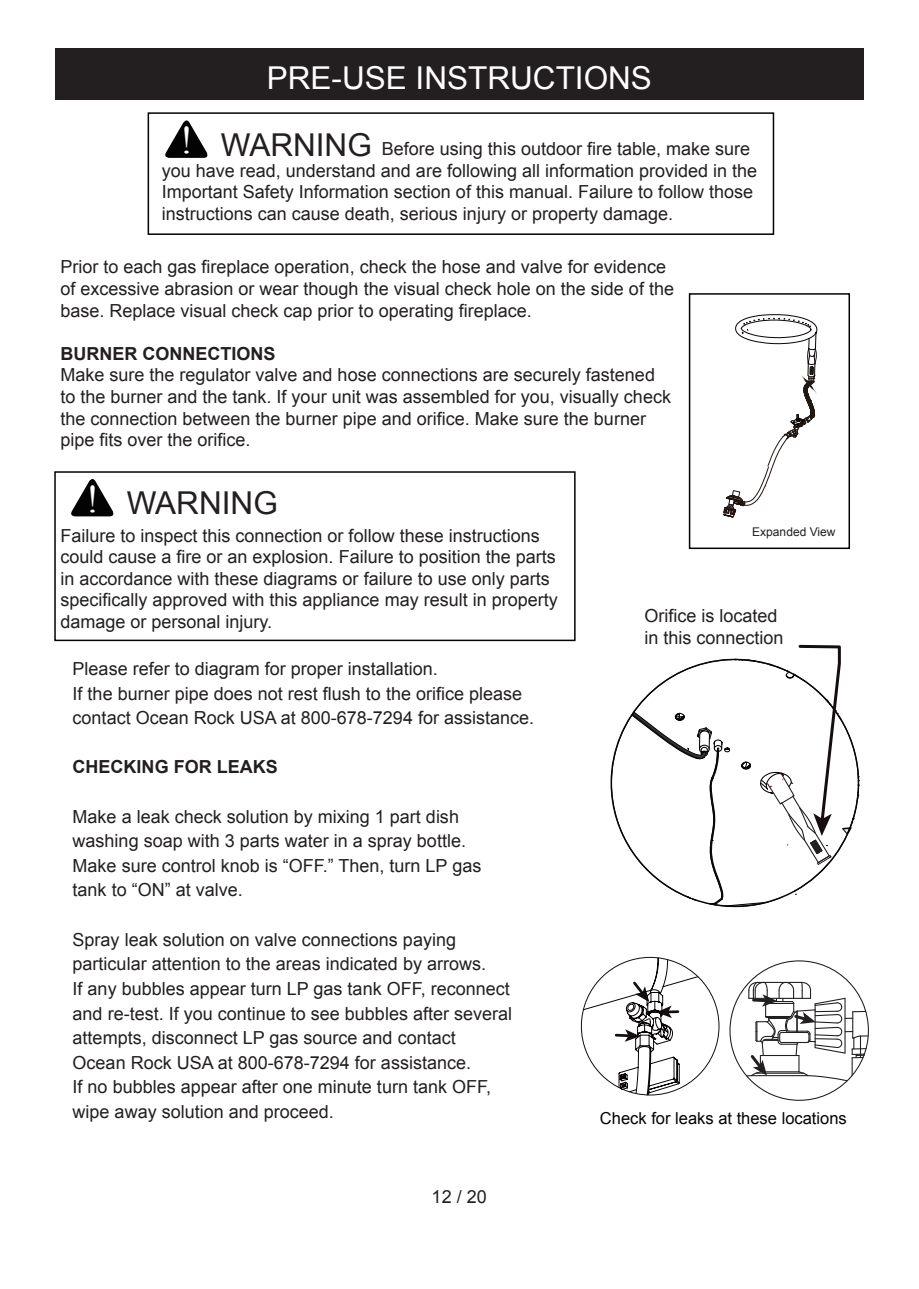
<style>
.page{position:relative;width:919px;height:1289px;background:#fff}
.page>*{position:absolute;margin:0;border:0;box-sizing:border-box;transform-origin:0 0}
.t1{font:31.5px "Arial";color:#fff}
.t2{font:31.5px "Arial";color:#231f20}
.t3{font:18px/21.6px "Arial";color:#231f20}
.t4{font:700 18px "Arial";color:#231f20}
.t5{font:16.5px "Arial";color:#030303}
.t6{font:12px "Arial";color:#231f20}
.s1{font-family:"Times New Roman";font-size:39px;color:#fff}
.s2{font-size:31.5px}
</style>
<div class="page">
<div style="left:56px;top:48px;width:808px;height:51px;background:#231f20"></div>
<div style="left:147px;top:112px;width:627px;height:123px;border:2px solid #030303"></div>
<svg style="left:165px;top:120px;width:43px;height:38px"></svg>
<div style="left:54px;top:471px;width:521px;height:170px;border:2px solid #030303"></div>
<svg style="left:71px;top:479px;width:43px;height:37px"></svg>
<svg style="left:745px;top:981px;width:123px;height:100px"></svg>
<svg style="left:582px;top:956px;width:116px;height:139px"></svg>
<svg style="left:610px;top:644px;width:249px;height:263px"></svg>
<svg style="left:723px;top:314px;width:95px;height:204px"></svg>
<div style="left:688px;top:293px;width:162px;height:256px;border:2px solid #030303"></div>
<h1 class="t1" style="left:267px;top:57px;width:387px">PRE-USE INSTRUCTIONS</h1>
<p class="t3" style="left:162px;top:138px;width:597px;text-indent:18px"><span class="s1">!</span> <span class="s2">WARNING</span> Before using this outdoor fire table, make sure you have read, understand and are following all information provided in the Important Safety Information section of this manual. Failure to follow those instructions can cause death, serious injury or property damage.</p>
<p class="t3" style="left:60px;top:256px;width:615px">Prior to each gas fireplace operation, check the hose and valve for evidence of excessive abrasion or wear though the visual check hole on the side of the base. Replace visual check cap prior to operating fireplace.</p>
<p class="t4" style="left:60px;top:341px;width:216px">BURNER CONNECTIONS</p>
<p class="t3" style="left:60px;top:364px;width:612px">Make sure the regulator valve and hose connections are securely fastened to the burner and the tank. If your unit was assembled for you, visually check the connection between the burner pipe and orifice. Make sure the burner pipe fits over the orifice.</p>
<h1 class="t2" style="left:86px;top:482px;width:193px"><span class="s1">!</span> WARNING</h1>
<p class="t3" style="left:60px;top:524px;width:499px">Failure to inspect this connection or follow these instructions could cause a fire or an explosion. Failure to position the parts in accordance with these diagrams or failure to use only parts specifically approved with this appliance may result in property damage or personal injury.</p>
<p class="t3" style="left:73px;top:656px;width:463px;line-height:24.6px">Please refer to diagram for proper installation.<br>If the burner pipe does not rest flush to the orifice please contact Ocean Rock USA at 800-678-7294 for assistance.</p>
<p class="t4" style="left:73px;top:755px;width:207px">CHECKING FOR LEAKS</p>
<p class="t3" style="left:73px;top:804px;width:410px;line-height:24.6px">Make a leak check solution by mixing 1 part dish washing soap with 3 parts water in a spray bottle.<br>Make sure control knob is “OFF.” Then, turn LP gas tank to “ON” at valve.</p>
<p class="t3" style="left:73px;top:927px;width:441px;line-height:24.6px">Spray leak solution on valve connections paying particular attention to the areas indicated by arrows.<br>If any bubbles appear turn LP gas tank OFF, reconnect and re-test. If you continue to see bubbles after several attempts, disconnect LP gas source and contact Ocean Rock USA at 800-678-7294 for assistance.<br>If no bubbles appear after one minute turn tank OFF, wipe away solution and proceed.</p>
<p class="t6" style="left:752px;top:524px;width:85px">Expanded View</p>
<p class="t3" style="left:644px;top:605px;width:141px">Orifice is located in this connection</p>
<p class="t5" style="left:600px;top:1107px;width:248px">Check for leaks at these locations</p>
<p class="t3" style="left:431px;top:1186px;width:57px">12 / 20</p>
</div>
